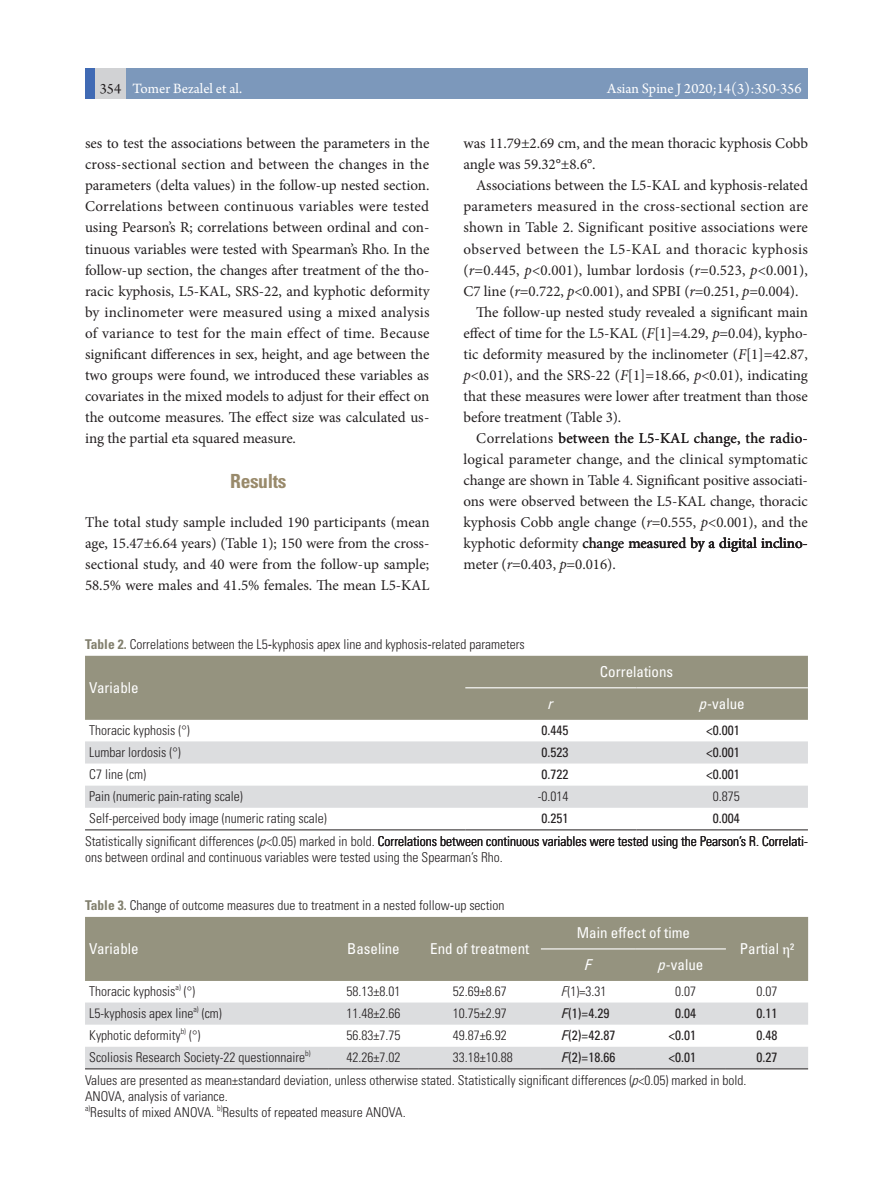
<style>
.page{position:relative;width:893px;height:1191px;background:#fff}
.page>*{position:absolute;margin:0;border:0;box-sizing:border-box;transform-origin:0 0}
.본문_대제목{font:700 condensed 19.5px "Univers LT Std";letter-spacing:-.02em;color:#998a6b}
.본문_내용_첫문단{font:15px/21px "Minion Pro";letter-spacing:-.005em;color:#231f20;text-align:justify}
.본문_내용{font:15px/21px "Minion Pro";letter-spacing:-.005em;color:#231f20;text-align:justify}
.표_머리행{font:condensed 15px "Univers LT Std";color:#fff}
.t1{font:15px "Arno Pro";color:#fff}
.표_머리행-2{font:italic condensed 15px "Univers LT Std";color:#fff}
.표_그림설명{font:300 condensed 13.5px/16.2px "Univers LT Std";color:#231f20}
.표_왼쪽행{font:300 condensed 13.5px "Univers LT Std";color:#231f20}
.표_본문{font:300 condensed 13.5px "Univers LT Std";color:#231f20}
.표_본문-2{font:condensed 13.5px "Univers LT Std";color:#231f20}
.표_왼쪽행-2{font:300 condensed 7.8px "Univers LT Std";color:#231f20}
.표_그림설명-2{font:300 condensed 7.8px "Univers LT Std";color:#231f20}
.s1{color:#231f20}
.s2{font-style:italic}
.s3{font-weight:700;color:#82806e}
.s4{font-weight:400}
.s5{font-family:"Minion Pro";font-weight:500;font-stretch:normal}
</style>
<div class="page">
<div style="left:85px;top:68px;width:58px;height:31px;background:#d1d2d4"></div>
<div style="left:126px;top:68px;width:682px;height:31px;background:#7c98bb"></div>
<div style="left:85px;top:68px;width:10px;height:31px;background:#406ab4"></div>
<div style="left:85px;top:656px;width:723px;height:64px;background:#95937f"></div>
<svg style="left:85px;top:741px;width:723px;height:66px;fill:#dcdddf"></svg>
<hr style="left:85px;top:829px;width:380px;height:1px;background:#231f20">
<hr style="left:465px;top:829px;width:172px;height:1px;background:#231f20">
<hr style="left:637px;top:829px;width:171px;height:1px;background:#231f20">
<hr style="left:465px;top:687px;width:172px;height:1px;background:#fff">
<hr style="left:637px;top:687px;width:171px;height:1px;background:#fff">
<div style="left:85px;top:917px;width:723px;height:64px;background:#95937f"></div>
<svg style="left:85px;top:1002px;width:723px;height:66px;fill:#dcdddf"></svg>
<hr style="left:85px;top:1068px;width:243px;height:1px;background:#231f20">
<hr style="left:328px;top:1068px;width:91px;height:1px;background:#231f20">
<hr style="left:419px;top:1068px;width:122px;height:1px;background:#231f20">
<hr style="left:541px;top:1068px;width:95px;height:1px;background:#231f20">
<hr style="left:636px;top:1068px;width:90px;height:1px;background:#231f20">
<hr style="left:726px;top:1068px;width:82px;height:1px;background:#231f20">
<hr style="left:541px;top:948px;width:95px;height:1px;background:#fff">
<hr style="left:636px;top:948px;width:90px;height:1px;background:#fff">
<p class="t1" style="left:100px;top:80px;width:144px"><span class="s1">354</span> Tomer Bezalel et al.</p>
<p class="t1" style="left:607px;top:80px;width:196px">Asian Spine J 2020;14(3):350-356</p>
<p class="본문_내용_첫문단" style="left:85px;top:133px;width:346px">ses to test the associations between the parameters in the cross-sectional section and between the changes in the parameters (delta values) in the follow-up nested section.<br>Correlations between continuous variables were tested using Pearson’s R; correlations between ordinal and con&shy;tinuous variables were tested with Spearman’s Rho. In the follow-up section, the changes after treatment of the tho&shy;racic kyphosis, L5-KAL, SRS-22, and kyphotic deformity by inclinometer were measured using a mixed analysis of variance to test for the main effect of time. Because significant differences in sex, height, and age between the two groups were found, we introduced these variables as covariates in the mixed models to adjust for their effect on the outcome measures. The effect size was calculated us&shy;ing the partial eta squared measure.</p>
<p class="본문_대제목" style="left:230px;top:469px;width:58px">Results</p>
<p class="본문_내용_첫문단" style="left:85px;top:511px;width:346px">The total study sample included 190 participants (mean age, 15.47±6.64 years) (Table 1); 150 were from the cross&shy;sectional study, and 40 were from the follow-up sample; 58.5% were males and 41.5% females. The mean L5-KAL</p>
<p class="본문_내용_첫문단" style="left:463px;top:133px;width:346px">was 11.79±2.69 cm, and the mean thoracic kyphosis Cobb angle was 59.32°±8.6°.</p>
<p class="본문_내용" style="left:463px;top:175px;width:346px;text-indent:13px">Associations between the L5-KAL and kyphosis-related parameters measured in the cross-sectional section are shown in Table 2. Significant positive associations were observed between the L5-KAL and thoracic kyphosis (<span class="s2">r</span>=0.445, <span class="s2">p</span>&lt;0.001), lumbar lordosis (<span class="s2">r</span>=0.523, <span class="s2">p</span>&lt;0.001), C7 line (<span class="s2">r</span>=0.722, <span class="s2">p</span>&lt;0.001), and SPBI (<span class="s2">r</span>=0.251, <span class="s2">p</span>=0.004).</p>
<p class="본문_내용" style="left:463px;top:301px;width:346px;text-indent:13px">The follow-up nested study revealed a significant main effect of time for the L5-KAL (<span class="s2">F</span>[1]=4.29, <span class="s2">p</span>=0.04), kypho&shy;tic deformity measured by the inclinometer (<span class="s2">F</span>[1]=42.87, <span class="s2">p</span>&lt;0.01), and the SRS-22 (<span class="s2">F</span>[1]=18.66, <span class="s2">p</span>&lt;0.01), indicating that these measures were lower after treatment than those before treatment (Table 3).</p>
<p class="본문_내용" style="left:463px;top:427px;width:346px;text-indent:13px">Correlations between the L5-KAL change, the radio&shy;logical parameter change, and the clinical symptomatic change are shown in Table 4. Significant positive associati&shy;ons were observed between the L5-KAL change, thoracic kyphosis Cobb angle change (<span class="s2">r</span>=0.555, <span class="s2">p</span>&lt;0.001), and the kyphotic deformity change measured by a digital inclino&shy;meter (<span class="s2">r</span>=0.403, <span class="s2">p</span>=0.016).</p>
<p class="표_그림설명" style="left:85px;top:636px;width:441px"><span class="s3">Table 2.</span> Correlations between the L5<span class="s4">-</span>kyphosis apex line and kyphosis<span class="s4">-</span>related parameters</p>
<p class="표_머리행" style="left:89px;top:678px;width:51px">Variable</p>
<p class="표_머리행" style="left:600px;top:662px;width:75px">Correlations</p>
<p class="표_머리행-2" style="left:547px;top:694px;width:11px">r</p>
<p class="표_머리행" style="left:698px;top:694px;width:48px"><span class="s2">p</span>-value</p>
<p class="표_왼쪽행" style="left:89px;top:722px;width:102px">Thoracic kyphosis (°)</p>
<p class="표_본문-2" style="left:542px;top:721px;width:28px">0.445</p>
<p class="표_본문-2" style="left:706px;top:721px;width:35px">&lt;0.001</p>
<p class="표_왼쪽행" style="left:89px;top:744px;width:93px">Lumbar lordosis (°)</p>
<p class="표_본문-2" style="left:542px;top:743px;width:28px">0.523</p>
<p class="표_본문-2" style="left:706px;top:743px;width:35px">&lt;0.001</p>
<p class="표_왼쪽행" style="left:89px;top:766px;width:58px">C7 line (cm)</p>
<p class="표_본문-2" style="left:542px;top:765px;width:28px">0.722</p>
<p class="표_본문-2" style="left:706px;top:765px;width:35px">&lt;0.001</p>
<p class="표_왼쪽행" style="left:89px;top:788px;width:155px">Pain (numeric pain-rating scale)</p>
<p class="표_본문" style="left:538px;top:788px;width:32px">-0.014</p>
<p class="표_본문" style="left:713px;top:788px;width:28px">0.875</p>
<p class="표_왼쪽행" style="left:89px;top:810px;width:239px">Self-perceived body image (numeric rating scale)</p>
<p class="표_본문-2" style="left:542px;top:810px;width:28px">0.251</p>
<p class="표_본문-2" style="left:713px;top:810px;width:28px">0.004</p>
<p class="표_그림설명" style="left:85px;top:832px;width:724px">Statistically significant differences (<span class="s2">p</span>&lt;0.05) marked in bold. Correlations between continuous variables were tested using the Pearson’s R. Correlati&shy;ons between ordinal and continuous variables were tested using the Spearman’s Rho.</p>
<p class="표_그림설명" style="left:85px;top:897px;width:421px"><span class="s3">Table 3.</span> Change of outcome measures due to treatment in a nested follow<span class="s4">-</span>up section</p>
<p class="표_머리행" style="left:89px;top:939px;width:51px">Variable</p>
<p class="표_머리행" style="left:347px;top:939px;width:54px">Baseline</p>
<p class="표_머리행" style="left:430px;top:939px;width:101px">End of treatment</p>
<p class="표_머리행" style="left:577px;top:923px;width:115px">Main effect of time</p>
<p class="표_머리행" style="left:740px;top:939px;width:56px">Partial <span class="s5">η</span>²</p>
<p class="표_머리행-2" style="left:584px;top:955px;width:13px">F</p>
<p class="표_머리행" style="left:657px;top:955px;width:48px"><span class="s2">p</span>-value</p>
<p class="표_왼쪽행" style="left:89px;top:983px;width:88px">Thoracic kyphosis</p>
<p class="표_왼쪽행-2" style="left:175px;top:982px;width:7px">a)</p>
<p class="표_왼쪽행" style="left:184px;top:983px;width:13px">(°)</p>
<p class="표_본문" style="left:346px;top:983px;width:55px">58.13±8.01</p>
<p class="표_본문" style="left:453px;top:983px;width:55px">52.69±8.67</p>
<p class="표_본문" style="left:561px;top:983px;width:47px"><span class="s2">F</span>(1)=3.31</p>
<p class="표_본문" style="left:675px;top:983px;width:22px">0.07</p>
<p class="표_본문" style="left:756px;top:983px;width:22px">0.07</p>
<p class="표_왼쪽행" style="left:89px;top:1005px;width:106px">L5-kyphosis apex line</p>
<p class="표_왼쪽행-2" style="left:193px;top:1004px;width:7px">a)</p>
<p class="표_왼쪽행" style="left:202px;top:1005px;width:22px">(cm)</p>
<p class="표_본문" style="left:346px;top:1005px;width:55px">11.48±2.66</p>
<p class="표_본문" style="left:453px;top:1005px;width:55px">10.75±2.97</p>
<p class="표_본문-2" style="left:561px;top:1004px;width:50px"><span class="s2">F</span>(1)=4.29</p>
<p class="표_본문-2" style="left:675px;top:1004px;width:22px">0.04</p>
<p class="표_본문-2" style="left:756px;top:1004px;width:22px">0.11</p>
<p class="표_왼쪽행" style="left:89px;top:1027px;width:93px">Kyphotic deformity</p>
<p class="표_왼쪽행-2" style="left:181px;top:1026px;width:7px">b)</p>
<p class="표_왼쪽행" style="left:189px;top:1027px;width:13px">(°)</p>
<p class="표_본문" style="left:346px;top:1027px;width:55px">56.83±7.75</p>
<p class="표_본문" style="left:453px;top:1027px;width:55px">49.87±6.92</p>
<p class="표_본문-2" style="left:561px;top:1026px;width:56px"><span class="s2">F</span>(2)=42.87</p>
<p class="표_본문-2" style="left:668px;top:1026px;width:29px">&lt;0.01</p>
<p class="표_본문-2" style="left:756px;top:1026px;width:22px">0.48</p>
<p class="표_왼쪽행" style="left:89px;top:1049px;width:217px">Scoliosis Research Society-22 questionnaire</p>
<p class="표_왼쪽행-2" style="left:305px;top:1048px;width:7px">b)</p>
<p class="표_본문" style="left:346px;top:1049px;width:55px">42.26±7.02</p>
<p class="표_본문" style="left:453px;top:1049px;width:61px">33.18±10.88</p>
<p class="표_본문-2" style="left:561px;top:1049px;width:56px"><span class="s2">F</span>(2)=18.66</p>
<p class="표_본문-2" style="left:668px;top:1049px;width:29px">&lt;0.01</p>
<p class="표_본문-2" style="left:756px;top:1049px;width:22px">0.27</p>
<p class="표_그림설명" style="left:85px;top:1071px;width:663px">Values are presented as mean±standard deviation, unless otherwise stated. Statistically significant differences (<span class="s2">p</span>&lt;0.05) marked in bold.</p>
<p class="표_그림설명" style="left:85px;top:1087px;width:144px">ANOVA, analysis of variance.</p>
<p class="표_그림설명-2" style="left:85px;top:1103px;width:7px">a)</p>
<p class="표_그림설명" style="left:90px;top:1104px;width:125px">Results of mixed ANOVA.</p>
<p class="표_그림설명-2" style="left:217px;top:1103px;width:7px">b)</p>
<p class="표_그림설명" style="left:223px;top:1104px;width:185px">Results of repeated measure ANOVA.</p>
</div>
